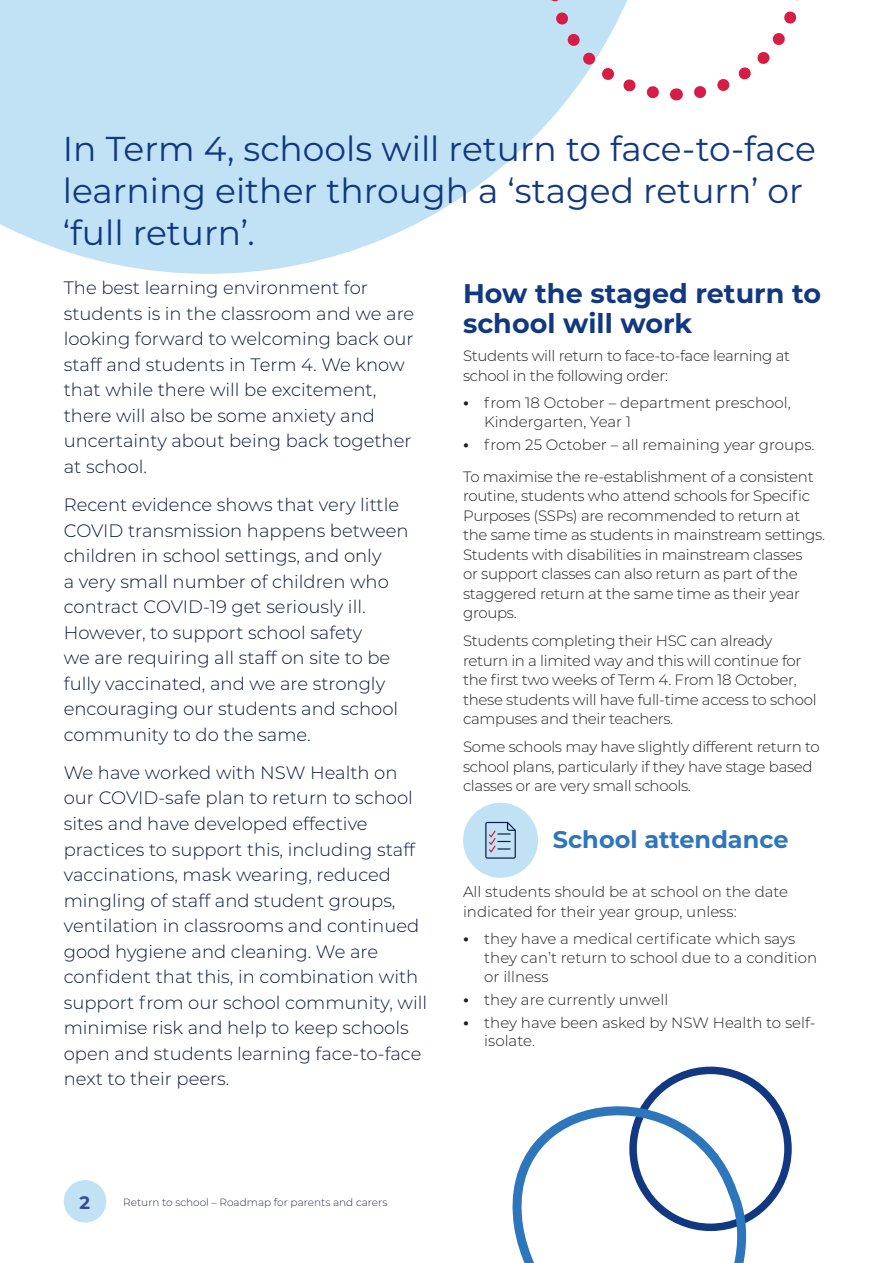
<style>
.page{position:relative;width:893px;height:1263px;background:#fff}
.page>*{position:absolute;margin:0;border:0;box-sizing:border-box;transform-origin:0 0}
.Heading_1{font:34.5px/42px "Montserrat";color:#113880}
.Heading_2{font:700 27px/30px "Montserrat";color:#113880}
.Heading_3_icon{font:700 24px "Montserrat";color:#2e76bc}
.Introduction_text{font:300 18px/25.5px "Montserrat";color:#0c1c3b}
.t1{font:700 18px "Montserrat";color:#354b8d}
.Body{font:300 15px/19.5px "Montserrat";letter-spacing:-.02em;color:#231f20}
.Body-2{font:300 15px/18.8px "Montserrat";color:#231f20}
.t2{font:300 10.5px "Montserrat";color:#2a324c}
.s1{font-weight:700;font-size:16.5px}
</style>
<div class="page">
<svg style="left:0;top:0;width:561px;height:274px;background:#c9e6f6"></svg>
<svg style="left:694px;top:0;width:105px;height:98px"></svg>
<svg style="left:541px;top:0;width:136px;height:107px"></svg>
<div style="left:463px;top:803px;width:75px;height:75px;background:#c1e2f5;border-radius:50%"></div>
<svg style="left:485px;top:822px;width:31px;height:37px"></svg>
<div style="left:629px;top:1066px;width:163px;height:165px;border:8px solid #113880;border-radius:50%"></div>
<svg style="left:512px;top:1069px;width:252px;height:194px"></svg>
<div style="left:64px;top:1180px;width:42px;height:42px;background:#c1e2f5;border-radius:50%"></div>
<h2 class="Heading_1" style="left:63px;top:127px;width:754px">In Term 4, schools will return to face-to-face learning either through a ‘staged return’ or ‘full return’.</h2>
<p class="Introduction_text" style="left:64px;top:275px;width:352px">The best learning environment for students is in the classroom and we are looking forward to welcoming back our staff and students in Term 4. We know that while there will be excitement, there will also be some anxiety and uncertainty about being back together at school.</p>
<p class="Introduction_text" style="left:64px;top:491px;width:346px">Recent evidence shows that very little COVID transmission happens between children in school settings, and only<br>a very small number of children who contract COVID-19 get seriously ill.<br>However, to support school safety<br>we are requiring all staff on site to be fully vaccinated, and we are strongly encouraging our students and school community to do the same.</p>
<p class="Introduction_text" style="left:64px;top:759px;width:365px">We have worked with NSW Health on our COVID-safe plan to return to school sites and have developed effective practices to support this, including staff vaccinations, mask wearing, reduced mingling of staff and student groups, ventilation in classrooms and continued good hygiene and cleaning. We are confident that this, in combination with support from our school community, will minimise risk and help to keep schools open and students learning face-to-face next to their peers.</p>
<h3 class="Heading_2" style="left:463px;top:277px;width:359px">How the staged return to school will work</h3>
<p class="Body" style="left:463px;top:345px;width:329px">Students will return to face-to-face learning at school in the following order:</p>
<p class="Body-2" style="left:484px;top:393px;width:308px;text-indent:-21px"><span class="s1">•</span> from 18 October – department preschool,<br>Kindergarten, Year 1</p>
<p class="Body-2" style="left:463px;top:434px;width:353px"><span class="s1">•</span> from 25 October – all remaining year groups.</p>
<p class="Body" style="left:463px;top:466px;width:363px">To maximise the re-establishment of a consistent routine, students who attend schools for Specific Purposes (SSPs) are recommended to return at the same time as students in mainstream settings.<br>Students with disabilities in mainstream classes<br>or support classes can also return as part of the staggered return at the same time as their year groups.</p>
<p class="Body" style="left:463px;top:631px;width:355px">Students completing their HSC can already return in a limited way and this will continue for the first two weeks of Term 4. From 18 October, these students will have full-time access to school campuses and their teachers.</p>
<p class="Body" style="left:463px;top:737px;width:358px">Some schools may have slightly different return to school plans, particularly if they have stage based classes or are very small schools.</p>
<h4 class="Heading_3_icon" style="left:553px;top:822px;width:237px">School attendance</h4>
<p class="Body-2" style="left:463px;top:882px;width:327px;line-height:19.5px">All students should be at school on the date indicated for their year group, unless:</p>
<p class="Body-2" style="left:484px;top:929px;width:334px;text-indent:-21px"><span class="s1">•</span> they have a medical certificate which says they can’t return to school due to a condition or illness</p>
<p class="Body-2" style="left:463px;top:989px;width:207px"><span class="s1">•</span> they are currently unwell</p>
<p class="Body-2" style="left:484px;top:1012px;width:333px;text-indent:-21px"><span class="s1">•</span> they have been asked by NSW Health to self&shy;isolate.</p>
<p class="t1" style="left:79px;top:1189px;width:12px">2</p>
<p class="t2" style="left:123px;top:1195px;width:266px">Return to school – Roadmap for parents and carers</p>
</div>
